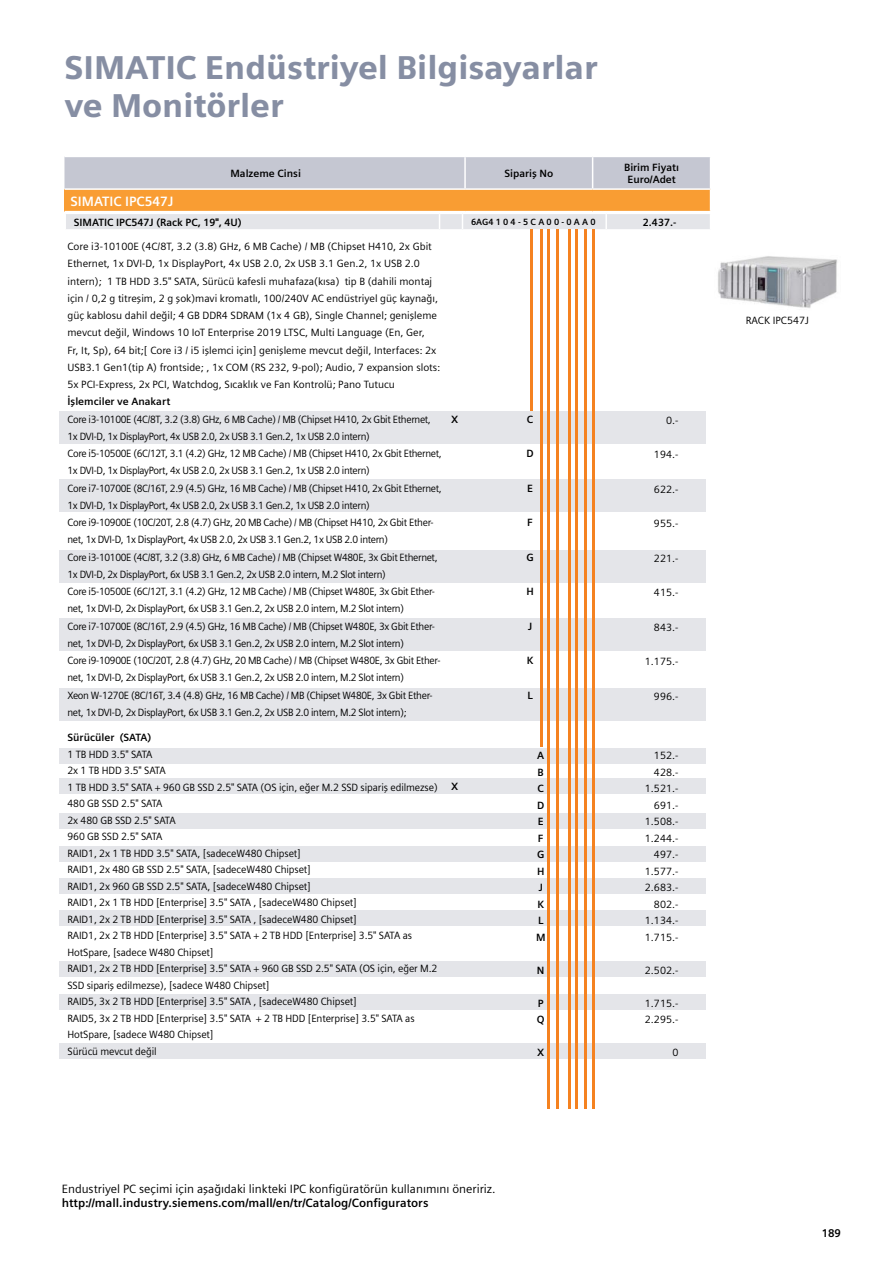
<style>
.page{position:relative;width:893px;height:1263px;background:#fff}
.page>*{position:absolute;margin:0;border:0;box-sizing:border-box;transform-origin:0 0}
.t1{font:900 33px/37.5px "Siemens Sans OT";color:#868ea3}
.t2{font:700 13.5px "Siemens Sans";color:#fff}
.t3{font:12px "Siemens Sans";color:#000}
.t4{font:700 12px "Siemens Sans";color:#000}
.t5{font:700 11.25px "Siemens Sans";color:#000}
.t6{font:10.5px/16.5px "Siemens Sans";letter-spacing:-.01em;color:#000}
.t7{font:10.5px/17.2px "Siemens Sans";letter-spacing:-.03em;color:#000;scale:.95 1}
.t8{font:700 10.5px/16.5px "Siemens Sans";color:#000}
.t9{font:700 9px "Siemens Sans";color:#000}
</style>
<div class="page">
<img style="left:718px;top:256px;width:119px;height:52px">
<div style="left:60px;top:748px;width:646px;height:16px;background:#e4e5e9"></div>
<div style="left:60px;top:778px;width:646px;height:16px;background:#e4e5e9"></div>
<div style="left:60px;top:813px;width:646px;height:16px;background:#e4e5e9"></div>
<div style="left:60px;top:846px;width:646px;height:15px;background:#e4e5e9"></div>
<div style="left:60px;top:878px;width:646px;height:16px;background:#e4e5e9"></div>
<div style="left:60px;top:911px;width:646px;height:15px;background:#e4e5e9"></div>
<div style="left:60px;top:961px;width:646px;height:16px;background:#e4e5e9"></div>
<div style="left:60px;top:994px;width:646px;height:16px;background:#e4e5e9"></div>
<div style="left:60px;top:1043px;width:646px;height:16px;background:#e4e5e9"></div>
<div style="left:60px;top:411px;width:646px;height:33px;background:#e4e5e9"></div>
<div style="left:60px;top:479px;width:646px;height:33px;background:#e4e5e9"></div>
<div style="left:60px;top:550px;width:646px;height:33px;background:#e4e5e9"></div>
<div style="left:60px;top:618px;width:646px;height:33px;background:#e4e5e9"></div>
<div style="left:60px;top:688px;width:646px;height:33px;background:#e4e5e9"></div>
<svg style="left:64px;top:157px;width:647px;height:73px;background:#ddc3a9"></svg>
<hr style="left:464px;top:157px;width:2px;height:31px;background:#fff">
<hr style="left:592px;top:157px;width:1px;height:31px;background:#fff">
<hr style="left:710px;top:157px;width:1px;height:31px;background:#fff">
<hr style="left:64px;top:211px;width:401px;height:1px;background:#fff">
<hr style="left:465px;top:211px;width:128px;height:1px;background:#fff">
<hr style="left:593px;top:211px;width:118px;height:1px;background:#fff">
<hr style="left:64px;top:188px;width:401px;height:2px;background:#fff">
<hr style="left:465px;top:188px;width:128px;height:2px;background:#fff">
<hr style="left:593px;top:188px;width:118px;height:2px;background:#fff">
<hr style="left:530px;top:229px;width:2px;height:182px;background:#f58220">
<hr style="left:541px;top:229px;width:2px;height:517px;background:#f58220">
<hr style="left:547px;top:229px;width:2px;height:879px;background:#f58220">
<hr style="left:557px;top:229px;width:2px;height:879px;background:#f58220">
<hr style="left:568px;top:229px;width:2px;height:879px;background:#f58220">
<hr style="left:575px;top:229px;width:2px;height:879px;background:#f58220">
<hr style="left:585px;top:229px;width:2px;height:879px;background:#f58220">
<hr style="left:593px;top:229px;width:2px;height:879px;background:#f58220">
<h1 class="t1" style="left:64px;top:49px;width:535px">SIMATIC Endüstriyel Bilgisayarlar ve Monitörler</h1>
<p class="t2" style="left:70px;top:193px;width:104px">SIMATIC IPC547J</p>
<p class="t8" style="left:230px;top:165px;width:72px">Malzeme Cinsi</p>
<p class="t8" style="left:504px;top:165px;width:50px">Sipariş No</p>
<p class="t8" style="left:624px;top:161px;width:57px;line-height:12.6px;text-align:center">Birim Fiyatı<br>Euro/Adet</p>
<p class="t8" style="left:74px;top:214px;width:169px">SIMATIC IPC547J (Rack PC, 19", 4U)</p>
<p class="t9" style="left:471px;top:217px;width:126px">6AG4 1 0 4 - 5 C A 0 0 - 0 A A 0</p>
<p class="t8" style="left:643px;top:214px;width:35px">2.437.-</p>
<p class="t6" style="left:67px;top:238px;width:374px;line-height:17.2px">Core i3-10100E (4C/8T, 3.2 (3.8) GHz, 6 MB Cache) / MB (Chipset H410, 2x Gbit Ethernet, 1x DVI-D, 1x DisplayPort, 4x USB 2.0, 2x USB 3.1 Gen.2, 1x USB 2.0 intern); 1 TB HDD 3.5" SATA, Sürücü kafesli muhafaza(kısa) tip B (dahili montaj için / 0,2 g titreşim, 2 g şok)mavi kromatlı, 100/240V AC endüstriyel güç kaynağı, güç kablosu dahil değil; 4 GB DDR4 SDRAM (1x 4 GB), Single Channel; genişleme mevcut değil, Windows 10 IoT Enterprise 2019 LTSC, Multi Language (En, Ger,<br>Fr, It, Sp), 64 bit;[ Core i3 / i5 işlemci için] genişleme mevcut değil, Interfaces: 2x USB3.1 Gen1(tip A) frontside; , 1x COM (RS 232, 9-pol); Audio, 7 expansion slots:<br>5x PCI-Express, 2x PCI, Watchdog, Sıcaklık ve Fan Kontrolü; Pano Tutucu</p>
<p class="t8" style="left:67px;top:393px;width:104px">İşlemciler ve Anakart</p>
<p class="t7" style="left:67px;top:410px;width:395px">Core i3-10100E (4C/8T, 3.2 (3.8) GHz, 6 MB Cache) / MB (Chipset H410, 2x Gbit Ethernet, 1x DVI-D, 1x DisplayPort, 4x USB 2.0, 2x USB 3.1 Gen.2, 1x USB 2.0 intern)<br>Core i5-10500E (6C/12T, 3.1 (4.2) GHz, 12 MB Cache) / MB (Chipset H410, 2x Gbit Ethernet, 1x DVI-D, 1x DisplayPort, 4x USB 2.0, 2x USB 3.1 Gen.2, 1x USB 2.0 intern)<br>Core i7-10700E (8C/16T, 2.9 (4.5) GHz, 16 MB Cache) / MB (Chipset H410, 2x Gbit Ethernet, 1x DVI-D, 1x DisplayPort, 4x USB 2.0, 2x USB 3.1 Gen.2, 1x USB 2.0 intern)<br>Core i9-10900E (10C/20T, 2.8 (4.7) GHz, 20 MB Cache) / MB (Chipset H410, 2x Gbit Ether&shy;net, 1x DVI-D, 1x DisplayPort, 4x USB 2.0, 2x USB 3.1 Gen.2, 1x USB 2.0 intern)<br>Core i3-10100E (4C/8T, 3.2 (3.8) GHz, 6 MB Cache) / MB (Chipset W480E, 3x Gbit Ethernet, 1x DVI-D, 2x DisplayPort, 6x USB 3.1 Gen.2, 2x USB 2.0 intern, M.2 Slot intern)<br>Core i5-10500E (6C/12T, 3.1 (4.2) GHz, 12 MB Cache) / MB (Chipset W480E, 3x Gbit Ether&shy;net, 1x DVI-D, 2x DisplayPort, 6x USB 3.1 Gen.2, 2x USB 2.0 intern, M.2 Slot intern)<br>Core i7-10700E (8C/16T, 2.9 (4.5) GHz, 16 MB Cache) / MB (Chipset W480E, 3x Gbit Ether&shy;net, 1x DVI-D, 2x DisplayPort, 6x USB 3.1 Gen.2, 2x USB 2.0 intern, M.2 Slot intern)<br>Core i9-10900E (10C/20T, 2.8 (4.7) GHz, 20 MB Cache) / MB (Chipset W480E, 3x Gbit Ether&shy;net, 1x DVI-D, 2x DisplayPort, 6x USB 3.1 Gen.2, 2x USB 2.0 intern, M.2 Slot intern)<br>Xeon W-1270E (8C/16T, 3.4 (4.8) GHz, 16 MB Cache) / MB (Chipset W480E, 3x Gbit Ether&shy;net, 1x DVI-D, 2x DisplayPort, 6x USB 3.1 Gen.2, 2x USB 2.0 intern, M.2 Slot intern);</p>
<p class="t8" style="left:67px;top:729px;width:85px">Sürücüler (SATA)</p>
<p class="t6" style="left:67px;top:746px;width:372px">1 TB HDD 3.5" SATA<br>2x 1 TB HDD 3.5" SATA<br>1 TB HDD 3.5" SATA + 960 GB SSD 2.5" SATA (OS için, eğer M.2 SSD sipariş edilmezse)<br>480 GB SSD 2.5" SATA<br>2x 480 GB SSD 2.5" SATA<br>960 GB SSD 2.5" SATA<br>RAID1, 2x 1 TB HDD 3.5" SATA, [sadeceW480 Chipset]<br>RAID1, 2x 480 GB SSD 2.5" SATA, [sadeceW480 Chipset]<br>RAID1, 2x 960 GB SSD 2.5" SATA, [sadeceW480 Chipset]<br>RAID1, 2x 1 TB HDD [Enterprise] 3.5" SATA , [sadeceW480 Chipset]<br>RAID1, 2x 2 TB HDD [Enterprise] 3.5" SATA , [sadeceW480 Chipset]<br>RAID1, 2x 2 TB HDD [Enterprise] 3.5" SATA + 2 TB HDD [Enterprise] 3.5" SATA as HotSpare, [sadece W480 Chipset]<br>RAID1, 2x 2 TB HDD [Enterprise] 3.5" SATA + 960 GB SSD 2.5" SATA (OS için, eğer M.2<br>SSD sipariş edilmezse), [sadece W480 Chipset]<br>RAID5, 3x 2 TB HDD [Enterprise] 3.5" SATA , [sadeceW480 Chipset]<br>RAID5, 3x 2 TB HDD [Enterprise] 3.5" SATA + 2 TB HDD [Enterprise] 3.5" SATA as HotSpare, [sadece W480 Chipset]<br>Sürücü mevcut değil</p>
<p class="t8" style="left:451px;top:411px;width:9px">X</p>
<p class="t8" style="left:451px;top:778px;width:9px">X</p>
<p class="t8" style="left:527px;top:411px;width:8px">C</p>
<p class="t8" style="left:526px;top:445px;width:9px">D</p>
<p class="t8" style="left:527px;top:480px;width:7px">E</p>
<p class="t8" style="left:527px;top:514px;width:7px">F</p>
<p class="t8" style="left:526px;top:549px;width:9px">G</p>
<p class="t8" style="left:526px;top:583px;width:9px">H</p>
<p class="t8" style="left:528px;top:618px;width:6px">J</p>
<p class="t8" style="left:527px;top:652px;width:8px">K</p>
<p class="t8" style="left:527px;top:687px;width:7px">L</p>
<p class="t8" style="left:536px;top:748px;width:11px">A<br>B<br>C<br>D<br>E<br>F<br>G<br>H<br>J<br>K<br>L<br>M</p>
<p class="t8" style="left:537px;top:962px;width:9px">N</p>
<p class="t8" style="left:537px;top:995px;width:9px">P<br>Q</p>
<p class="t8" style="left:537px;top:1045px;width:9px">X</p>
<p class="t3" style="left:62px;top:1182px;width:436px">Endustriyel PC seçimi için aşağıdaki linkteki IPC konfigüratörün kullanımını öneririz.</p>
<p class="t4" style="left:62px;top:1196px;width:368px">http://mall.industry.siemens.com/mall/en/tr/Catalog/Configurators</p>
<p class="t6" style="left:666px;top:412px;width:14px">0.-</p>
<p class="t6" style="left:654px;top:447px;width:26px">194.-</p>
<p class="t6" style="left:654px;top:481px;width:26px">622.-</p>
<p class="t6" style="left:654px;top:516px;width:26px">955.-</p>
<p class="t6" style="left:654px;top:550px;width:26px">221.-</p>
<p class="t6" style="left:654px;top:585px;width:26px">415.-</p>
<p class="t6" style="left:654px;top:619px;width:26px">843.-</p>
<p class="t6" style="left:645px;top:654px;width:35px">1.175.-</p>
<p class="t6" style="left:654px;top:688px;width:26px">996.-</p>
<p class="t6" style="left:645px;top:748px;width:35px;text-align:right">152.-<br>428.-<br>1.521.-<br>691.-<br>1.508.-<br>1.244.-<br>497.-<br>1.577.-<br>2.683.-<br>802.-<br>1.134.-<br>1.715.-</p>
<p class="t6" style="left:645px;top:962px;width:35px">2.502.-</p>
<p class="t6" style="left:645px;top:995px;width:35px">1.715.-<br>2.295.-</p>
<p class="t6" style="left:672px;top:1045px;width:8px">0</p>
<p class="t6" style="left:746px;top:312px;width:64px">RACK IPC547J</p>
<p class="t5" style="left:822px;top:1227px;width:21px">189</p>
</div>
